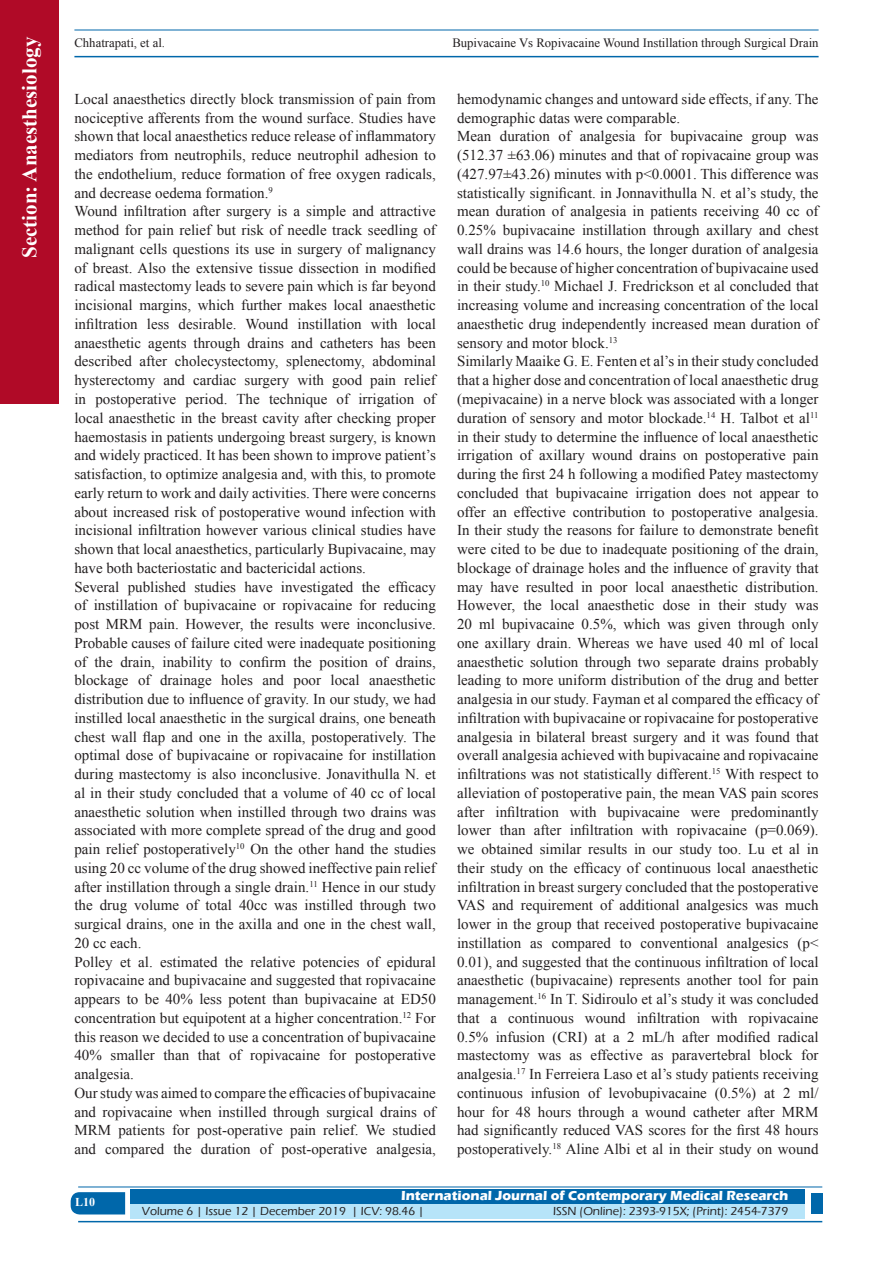
<style>
.page{position:relative;width:893px;height:1263px;background:#fff}
.page>*{position:absolute;margin:0;border:0;box-sizing:border-box;transform-origin:0 0}
.t1{font:700 21px "Times New Roman";color:#fff}
.TX_New{font:15px/18.8px "Times New Roman";color:#231f20;text-align:justify}
.t2{font:700 13.5px "Eras ITC";color:#fff}
.t3{font:12.75px "Times New Roman";color:#231f20}
.t4{font:500 12px "Eras ITC";color:#231f20}
.t5{font:700 12px "Times New Roman";color:#fff}
</style>
<div class="page">
<hr style="left:74px;top:30px;width:745px;height:1px;background:#0067aa">
<hr style="left:74px;top:56px;width:745px;height:1px;background:#0067aa">
<svg style="left:71px;top:1192px;width:54px;height:22px"></svg>
<div style="left:130px;top:1189px;width:674px;height:15px;background:#0067aa"></div>
<div style="left:130px;top:1204px;width:674px;height:15px;background:#b6e4f9"></div>
<hr style="left:78px;top:1186px;width:744px;height:1px;background:#0067aa">
<hr style="left:78px;top:1221px;width:744px;height:1px;background:#0067aa">
<div style="left:811px;top:1193px;width:11px;height:21px;background:#0067aa"></div>
<div style="left:0;top:0;width:59px;height:404px;background:#b00a27"></div>
<h1 class="t1" style="left:15px;top:258px;width:223px;rotate:-90deg">Section: Anaesthesiology</h1>
<p class="t3" style="left:74px;top:35px;width:92px">Chhatrapati, et al.</p>
<p class="t3" style="left:452px;top:35px;width:368px">Bupivacaine Vs Ropivacaine Wound Instillation through Surgical Drain</p>
<p class="TX_New" style="left:74px;top:89px;width:363px">Local anaesthetics directly block transmission of pain from nociceptive afferents from the wound surface. Studies have shown that local anaesthetics reduce release of inflammatory mediators from neutrophils, reduce neutrophil adhesion to the endothelium, reduce formation of free oxygen radicals, and decrease oedema formation.<sup>9</sup></p>
<p class="TX_New" style="left:74px;top:202px;width:363px">Wound infiltration after surgery is a simple and attractive method for pain relief but risk of needle track seedling of malignant cells questions its use in surgery of malignancy of breast. Also the extensive tissue dissection in modified radical mastectomy leads to severe pain which is far beyond incisional margins, which further makes local anaesthetic infiltration less desirable. Wound instillation with local anaesthetic agents through drains and catheters has been described after cholecystectomy, splenectomy, abdominal hysterectomy and cardiac surgery with good pain relief in postoperative period. The technique of irrigation of local anaesthetic in the breast cavity after checking proper haemostasis in patients undergoing breast surgery, is known and widely practiced. It has been shown to improve patient’s satisfaction, to optimize analgesia and, with this, to promote early return to work and daily activities. There were concerns about increased risk of postoperative wound infection with incisional infiltration however various clinical studies have shown that local anaesthetics, particularly Bupivacaine, may have both bacteriostatic and bactericidal actions.</p>
<p class="TX_New" style="left:74px;top:577px;width:363px">Several published studies have investigated the efficacy of instillation of bupivacaine or ropivacaine for reducing post MRM pain. However, the results were inconclusive.<br>Probable causes of failure cited were inadequate positioning of the drain, inability to confirm the position of drains, blockage of drainage holes and poor local anaesthetic distribution due to influence of gravity. In our study, we had instilled local anaesthetic in the surgical drains, one beneath chest wall flap and one in the axilla, postoperatively. The optimal dose of bupivacaine or ropivacaine for instillation during mastectomy is also inconclusive. Jonavithulla N. et al in their study concluded that a volume of 40 cc of local anaesthetic solution when instilled through two drains was associated with more complete spread of the drug and good pain relief postoperatively<sup>10</sup> On the other hand the studies using 20 cc volume of the drug showed ineffective pain relief after instillation through a single drain.<sup>11</sup> Hence in our study the drug volume of total 40cc was instilled through two surgical drains, one in the axilla and one in the chest wall, 20 cc each.</p>
<p class="TX_New" style="left:74px;top:952px;width:363px">Polley et al. estimated the relative potencies of epidural ropivacaine and bupivacaine and suggested that ropivacaine appears to be 40% less potent than bupivacaine at ED50 concentration but equipotent at a higher concentration.<sup>12</sup> For this reason we decided to use a concentration of bupivacaine 40% smaller than that of ropivacaine for postoperative analgesia.</p>
<p class="TX_New" style="left:74px;top:1083px;width:363px">Our study was aimed to compare the efficacies of bupivacaine and ropivacaine when instilled through surgical drains of MRM patients for post-operative pain relief. We studied and compared the duration of post-operative analgesia,</p>
<p class="TX_New" style="left:457px;top:89px;width:363px">hemodynamic changes and untoward side effects, if any. The demographic datas were comparable.</p>
<p class="TX_New" style="left:457px;top:127px;width:363px">Mean duration of analgesia for bupivacaine group was (512.37 ±63.06) minutes and that of ropivacaine group was (427.97±43.26) minutes with p&lt;0.0001. This difference was statistically significant. in Jonnavithulla N. et al’s study, the mean duration of analgesia in patients receiving 40 cc of 0.25% bupivacaine instillation through axillary and chest wall drains was 14.6 hours, the longer duration of analgesia could be because of higher concentration of bupivacaine used in their study.<sup>10</sup> Michael J. Fredrickson et al concluded that increasing volume and increasing concentration of the local anaesthetic drug independently increased mean duration of sensory and motor block.<sup>13</sup></p>
<p class="TX_New" style="left:457px;top:352px;width:363px">Similarly Maaike G. E. Fenten et al’s in their study concluded that a higher dose and concentration of local anaesthetic drug (mepivacaine) in a nerve block was associated with a longer duration of sensory and motor blockade.<sup>14</sup> H. Talbot et al<sup>11 </sup>in their study to determine the influence of local anaesthetic irrigation of axillary wound drains on postoperative pain during the first 24 h following a modified Patey mastectomy concluded that bupivacaine irrigation does not appear to offer an effective contribution to postoperative analgesia.<br>In their study the reasons for failure to demonstrate benefit were cited to be due to inadequate positioning of the drain, blockage of drainage holes and the influence of gravity that may have resulted in poor local anaesthetic distribution.<br>However, the local anaesthetic dose in their study was 20 ml bupivacaine 0.5%, which was given through only one axillary drain. Whereas we have used 40 ml of local anaesthetic solution through two separate drains probably leading to more uniform distribution of the drug and better analgesia in our study. Fayman et al compared the efficacy of infiltration with bupivacaine or ropivacaine for postoperative analgesia in bilateral breast surgery and it was found that overall analgesia achieved with bupivacaine and ropivacaine infiltrations was not statistically different.<sup>15</sup> With respect to alleviation of postoperative pain, the mean VAS pain scores after infiltration with bupivacaine were predominantly lower than after infiltration with ropivacaine (p=0.069). we obtained similar results in our study too. Lu et al in their study on the efficacy of continuous local anaesthetic infiltration in breast surgery concluded that the postoperative VAS and requirement of additional analgesics was much lower in the group that received postoperative bupivacaine instillation as compared to conventional analgesics (p&lt; 0.01), and suggested that the continuous infiltration of local anaesthetic (bupivacaine) represents another tool for pain management.<sup>16</sup> In T. Sidiroulo et al’s study it was concluded that a continuous wound infiltration with ropivacaine 0.5% infusion (CRI) at a 2 mL/h after modified radical mastectomy was as effective as paravertebral block for analgesia.<sup>17</sup> In Ferreiera Laso et al’s study patients receiving continuous infusion of levobupivacaine (0.5%) at 2 ml/ hour for 48 hours through a wound catheter after MRM had significantly reduced VAS scores for the first 48 hours postoperatively.<sup>18</sup> Aline Albi et al in their study on wound</p>
<p class="t5" style="left:75px;top:1194px;width:22px">L10</p>
<p class="t2" style="left:401px;top:1188px;width:389px">International Journal of Contemporary Medical Research</p>
<p class="t4" style="left:142px;top:1204px;width:284px">Volume 6 | Issue 12 | December 2019 | ICV: 98.46 |</p>
<p class="t4" style="left:553px;top:1204px;width:237px">ISSN (Online): 2393-915X; (Print): 2454-7379</p>
</div>
